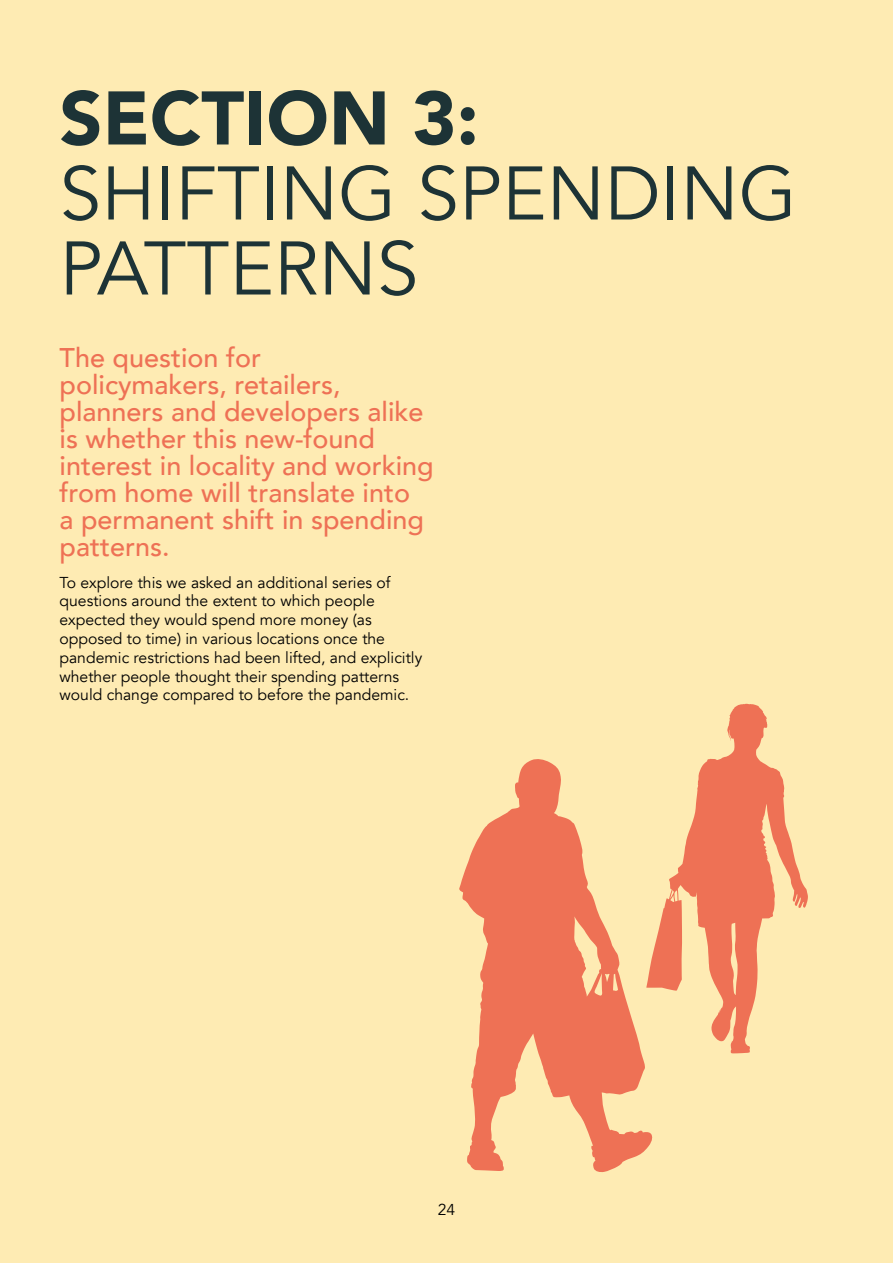
<style>
.page{position:relative;width:893px;height:1263px;background:#feebb3}
.page>*{position:absolute;margin:0;border:0;box-sizing:border-box;transform-origin:0 0}
.t1{font:75px/75px "Avenir";color:#1d3336}
.H2_Orange{font:500 27px/27px "Avenir";color:#ee7155}
.Body{font:15.75px/18.8px "Avenir";color:#000}
.s1{font-weight:900}
</style>
<div class="page">
<svg style="left:653px;top:704px;width:155px;height:349px"></svg>
<svg style="left:459px;top:759px;width:194px;height:413px;fill:#ee7155"></svg>
<h1 class="t1" style="left:60px;top:83px;width:739px"><span class="s1">SECTION 3:<br></span>SHIFTING SPENDING<br>PATTERNS</h1>
<h2 class="H2_Orange" style="left:60px;top:343px;width:376px">The question for policymakers, retailers, planners and developers alike is whether this new-found interest in locality and working from home will translate into<br>a permanent shift in spending patterns.</h2>
<p class="Body" style="left:60px;top:573px;width:364px">To explore this we asked an additional series of questions around the extent to which people expected they would spend more money (as opposed to time) in various locations once the pandemic restrictions had been lifted, and explicitly whether people thought their spending patterns would change compared to before the pandemic.</p>
<p class="Body" style="left:438px;top:1200px;width:19px">24</p>
</div>
